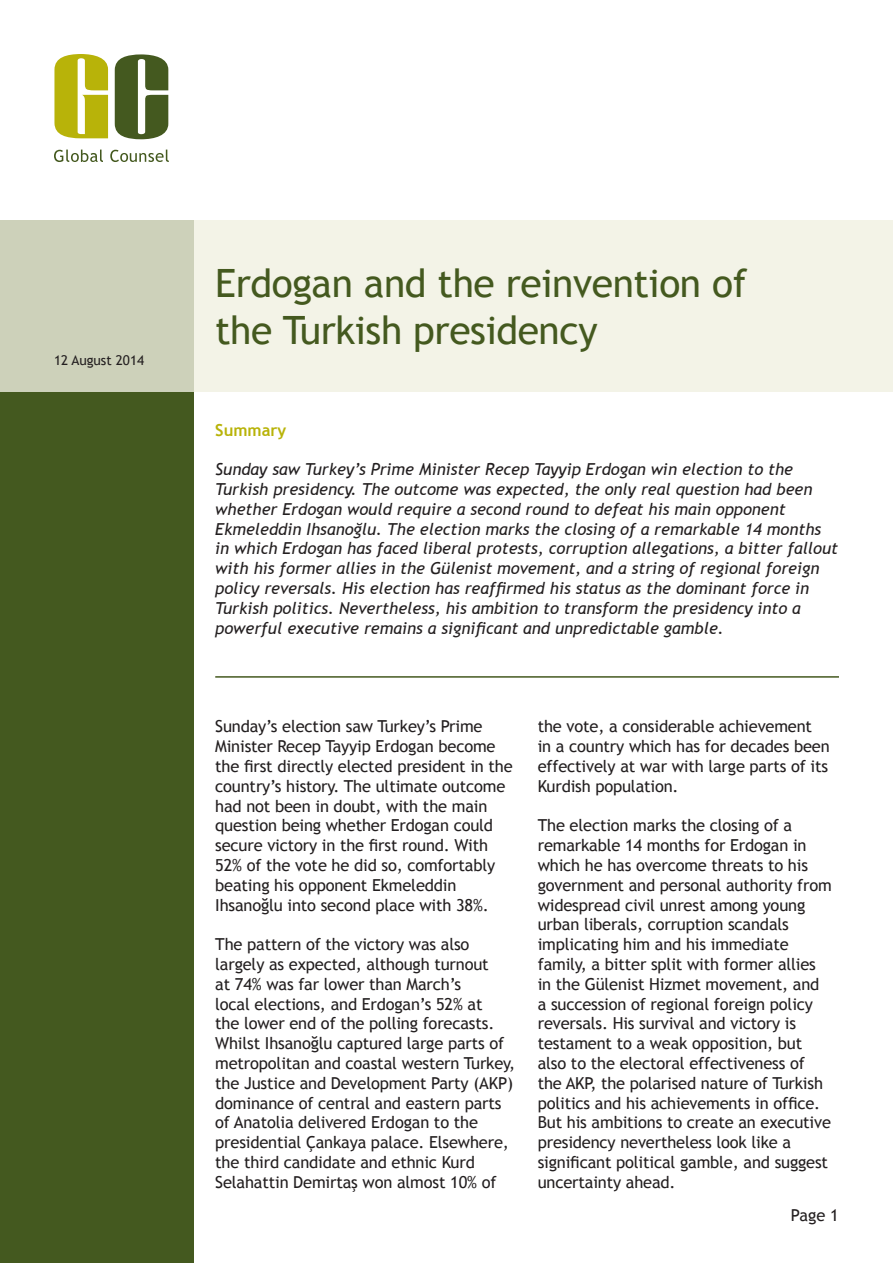
<style>
.page{position:relative;width:893px;height:1263px;background:#fff}
.page>*{position:absolute;margin:0;border:0;box-sizing:border-box;transform-origin:0 0}
.t1{font:39px/46.8px "Trebuchet MS";letter-spacing:-.01em;color:#44591f}
.t2{font:16.5px/19.8px "Trebuchet MS";letter-spacing:-.01em;color:#231f20}
.t3{font:italic 16.5px/19.8px "Trebuchet MS";color:#231f20}
.t4{font:700 16.5px "Trebuchet MS";color:#b8b309}
.t5{font:13.5px "Trebuchet MS";color:#231f20}
</style>
<div class="page">
<div style="left:0;top:221px;width:194px;height:1042px;background:#44591f"></div>
<svg style="left:0;top:221px;width:893px;height:171px;background:#eaebdc"></svg>
<svg style="left:115px;top:54px;width:53px;height:85px"></svg>
<svg style="left:54px;top:54px;width:54px;height:84px"></svg>
<svg style="left:54px;top:150px;width:49px;height:12px"></svg>
<svg style="left:110px;top:150px;width:59px;height:12px"></svg>
<hr style="left:215px;top:676px;width:624px;height:2px;background:#44591f">
<p class="t5" style="left:54px;top:352px;width:92px">12 August 2014</p>
<p class="t1" style="left:215px;top:261px;width:533px">Erdogan and the reinvention of the Turkish presidency</p>
<p class="t4" style="left:215px;top:419px;width:73px">Summary</p>
<p class="t3" style="left:215px;top:460px;width:624px">Sunday saw Turkey’s Prime Minister Recep Tayyip Erdogan win election to the Turkish presidency. The outcome was expected, the only real question had been whether Erdogan would require a second round to defeat his main opponent Ekmeleddin Ihsanoğlu. The election marks the closing of a remarkable 14 months in which Erdogan has faced liberal protests, corruption allegations, a bitter fallout with his former allies in the Gülenist movement, and a string of regional foreign policy reversals. His election has reaffirmed his status as the dominant force in Turkish politics. Nevertheless, his ambition to transform the presidency into a powerful executive remains a significant and unpredictable gamble.</p>
<p class="t2" style="left:215px;top:717px;width:299px">Sunday’s election saw Turkey’s Prime Minister Recep Tayyip Erdogan become the first directly elected president in the country’s history. The ultimate outcome had not been in doubt, with the main question being whether Erdogan could secure victory in the first round. With 52% of the vote he did so, comfortably beating his opponent Ekmeleddin Ihsanoğlu into second place with 38%.</p>
<p class="t2" style="left:215px;top:935px;width:302px">The pattern of the victory was also largely as expected, although turnout<br>at 74% was far lower than March’s<br>local elections, and Erdogan’s 52% at<br>the lower end of the polling forecasts.<br>Whilst Ihsanoğlu captured large parts of metropolitan and coastal western Turkey, the Justice and Development Party (AKP) dominance of central and eastern parts of Anatolia delivered Erdogan to the presidential Çankaya palace. Elsewhere, the third candidate and ethnic Kurd Selahattin Demirtaş won almost 10% of</p>
<p class="t2" style="left:538px;top:717px;width:293px">the vote, a considerable achievement in a country which has for decades been effectively at war with large parts of its Kurdish population.</p>
<p class="t2" style="left:538px;top:816px;width:296px">The election marks the closing of a remarkable 14 months for Erdogan in which he has overcome threats to his government and personal authority from widespread civil unrest among young urban liberals, corruption scandals implicating him and his immediate family, a bitter split with former allies in the Gülenist Hizmet movement, and a succession of regional foreign policy reversals. His survival and victory is testament to a weak opposition, but also to the electoral effectiveness of the AKP, the polarised nature of Turkish politics and his achievements in office.<br>But his ambitions to create an executive presidency nevertheless look like a significant political gamble, and suggest uncertainty ahead.</p>
<p class="t2" style="left:791px;top:1205px;width:49px">Page 1</p>
</div>
